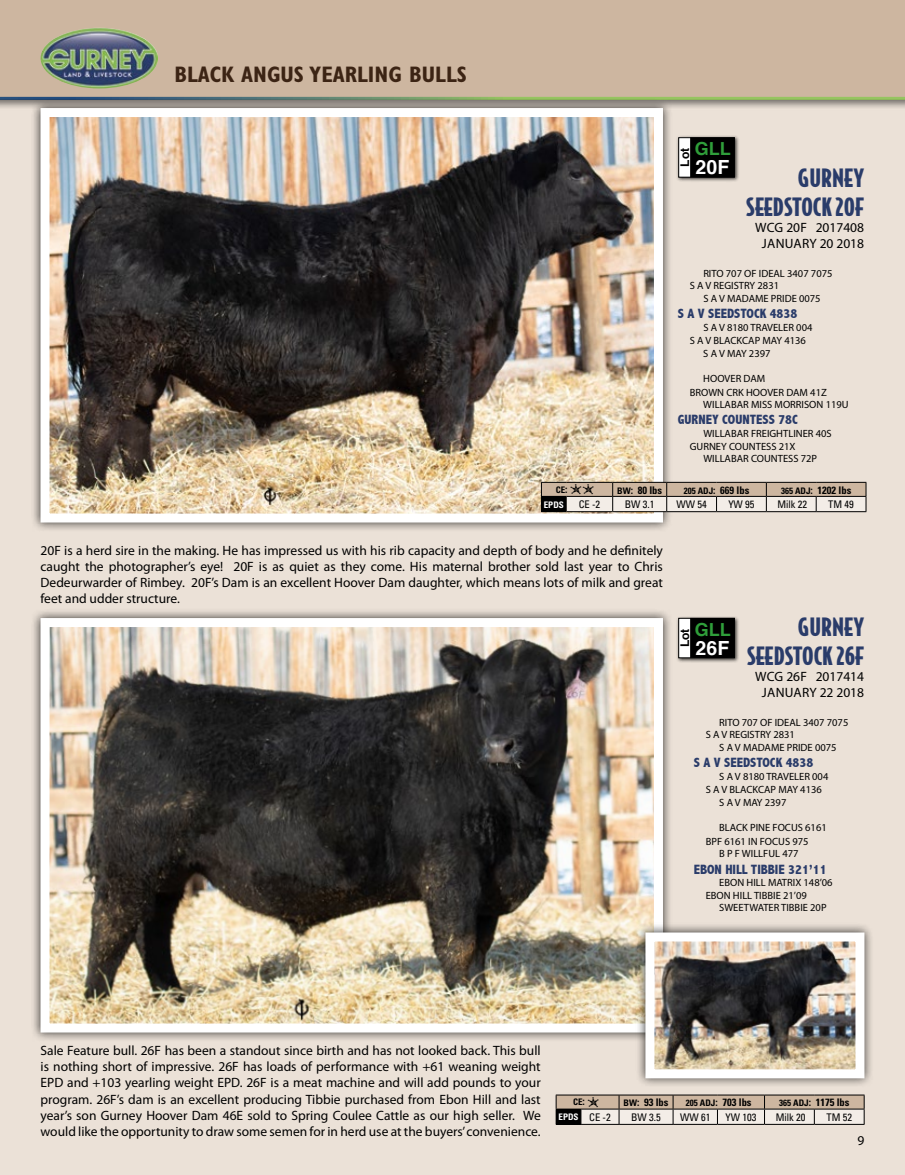
<style>
.page{position:relative;width:905px;height:1175px;background:#fff}
.page>*{position:absolute;margin:0;border:0;box-sizing:border-box;transform-origin:0 0}
.t1{font:900 24px/28.8px "Bodega Sans";color:#2a3c6a;text-align:right}
.t2{font:700 condensed 22.5px "Gill Sans";color:#3c2414}
.t3{font:700 19.5px "Helvetica";color:#fff}
.t4{font:700 18px "Helvetica";color:#2f9e3a}
.t5{font:13.5px/16.2px "Myriad Pro";color:#000;text-align:justify}
.t6{font:800 condensed 13.5px "Abadi";color:#2a3c6a}
.t7{font:700 12px "Helvetica";color:#000}
.t8{font:10.5px/12.6px "Myriad Pro";color:#000}
.t9{font:700 condensed 10.5px "Univers";color:#000}
.t10{font:condensed 10.5px "Univers";color:#000}
.t11{font:700 condensed 9px "Univers";color:#fff}
.t12{font:700 condensed 9px "Univers";color:#000}
.s1{font-size:10.5px}
.s2{font-family:"Giddyup Thangs";font-weight:400;font-stretch:normal;font-size:18px}
.s3{font-size:9px}
.s4{font-weight:400;font-size:10.5px;color:#000}
</style>
<div class="page">
<div style="left:0;top:0;width:904px;height:1174px;background:#ebe1d7"></div>
<div style="left:0;top:0;width:904px;height:111px;background:#000;opacity:.54"></div>
<div style="left:0;top:0;width:904px;height:98px;background:#cdb6a0"></div>
<hr style="left:0;top:97px;width:904px;height:3px;background:#fff">
<img style="left:40px;top:28px;width:118px;height:60px">
<div style="left:31px;top:98px;width:641px;height:434px;background:#000;opacity:.75"></div>
<img style="left:50px;top:118px;width:603px;height:394px">
<div style="left:40px;top:108px;width:623px;height:414px;border:9px solid #fff"></div>
<div style="left:31px;top:608px;width:641px;height:434px;background:#000;opacity:.75"></div>
<img style="left:50px;top:628px;width:603px;height:394px">
<div style="left:40px;top:618px;width:623px;height:414px;border:9px solid #fff"></div>
<div style="left:676px;top:135px;width:64px;height:47px;background:#000;opacity:.75"></div>
<div style="left:678px;top:138px;width:56px;height:39px;background:#fff"></div>
<div style="left:678px;top:137px;width:56px;height:40px;border:1px solid #000"></div>
<div style="left:690px;top:137px;width:44px;height:40px;background:#000"></div>
<svg style="left:541px;top:482px;width:325px;height:30px"></svg>
<div style="left:676px;top:616px;width:64px;height:47px;background:#000;opacity:.75"></div>
<div style="left:678px;top:618px;width:56px;height:40px;background:#fff"></div>
<div style="left:678px;top:618px;width:56px;height:40px;border:1px solid #000"></div>
<div style="left:690px;top:618px;width:44px;height:40px;background:#000"></div>
<svg style="left:555px;top:1094px;width:309px;height:31px"></svg>
<div style="left:635px;top:922px;width:238px;height:166px;background:#000;opacity:.75"></div>
<img style="left:655px;top:942px;width:199px;height:126px">
<div style="left:645px;top:932px;width:219px;height:146px;border:9px solid #fff"></div>
<h2 class="t2" style="left:174px;top:61px;width:294px">BLACK ANGUS YEARLING BULLS</h2>
<p class="t12" style="left:555px;top:484px;width:40px">CE<span class="s1">:</span> <span class="s2">dd</span></p>
<p class="t7" style="left:675px;top:167px;width:20px;rotate:-90deg">Lot</p>
<h3 class="t4" style="left:695px;top:134px;width:38px">GLL</h3>
<h3 class="t3" style="left:695px;top:151px;width:35px">20F</h3>
<h1 class="t1" style="left:746px;top:162px;width:119px">GURNEY<br>SEEDSTOCK 20F</h1>
<p class="t5" style="left:755px;top:219px;width:110px;text-align:center">WCG 20F 2017408<br>JANUARY 20 2018</p>
<p class="t8" style="left:689px;top:267px;width:144px;text-indent:14px">RITO 707 OF IDEAL 3407 7075<br>S A V REGISTRY 2831</p>
<p class="t8" style="left:703px;top:292px;width:119px">S A V MADAME PRIDE 0075</p>
<p class="t6" style="left:677px;top:306px;width:121px">S A V SEEDSTOCK 4838</p>
<p class="t8" style="left:703px;top:321px;width:111px">S A V 8180 TRAVELER 004</p>
<p class="t8" style="left:689px;top:334px;width:118px">S A V BLACKCAP MAY 4136</p>
<p class="t8" style="left:703px;top:347px;width:69px">S A V MAY 2397</p>
<p class="t8" style="left:703px;top:372px;width:63px">HOOVER DAM</p>
<p class="t8" style="left:689px;top:385px;width:138px">BROWN CRK HOOVER DAM 41Z</p>
<p class="t8" style="left:703px;top:398px;width:147px">WILLABAR MISS MORRISON 119U</p>
<p class="t6" style="left:677px;top:412px;width:122px">GURNEY COUNTESS 78C</p>
<p class="t8" style="left:689px;top:427px;width:143px;text-indent:14px">WILLABAR FREIGHTLINER 40S<br>GURNEY COUNTESS 21X</p>
<p class="t8" style="left:703px;top:452px;width:115px">WILLABAR COUNTESS 72P</p>
<p class="t9" style="left:617px;top:483px;width:46px"><span class="s3">BW</span>: 80 lbs</p>
<p class="t9" style="left:683px;top:483px;width:67px"><span class="s3">205 ADJ</span>: 669 lbs</p>
<p class="t9" style="left:781px;top:483px;width:72px"><span class="s3">365 ADJ</span>: 1202 lbs</p>
<p class="t11" style="left:544px;top:499px;width:22px">EPDS</p>
<p class="t10" style="left:578px;top:498px;width:23px">CE -2</p>
<p class="t10" style="left:624px;top:498px;width:31px">BW 3.1</p>
<p class="t10" style="left:676px;top:498px;width:32px">WW 54</p>
<p class="t10" style="left:728px;top:498px;width:28px">YW 95</p>
<p class="t10" style="left:777px;top:498px;width:31px">Milk 22</p>
<p class="t10" style="left:828px;top:498px;width:27px">TM 49</p>
<p class="t5" style="left:40px;top:542px;width:624px">20F is a herd sire in the making. He has impressed us with his rib capacity and depth of body and he definitely caught the photographer’s eye! 20F is as quiet as they come. His maternal brother sold last year to Chris Dedeurwarder of Rimbey. 20F’s Dam is an excellent Hoover Dam daughter, which means lots of milk and great feet and udder structure.</p>
<h1 class="t1" style="left:747px;top:611px;width:119px">GURNEY<br>SEEDSTOCK 26F</h1>
<p class="t5" style="left:755px;top:668px;width:110px;text-align:center">WCG 26F 2017414<br>JANUARY 22 2018</p>
<p class="t8" style="left:705px;top:716px;width:144px;text-indent:14px">RITO 707 OF IDEAL 3407 7075<br>S A V REGISTRY 2831</p>
<p class="t8" style="left:719px;top:741px;width:119px">S A V MADAME PRIDE 0075</p>
<p class="t6" style="left:693px;top:755px;width:121px">S A V SEEDSTOCK 4838</p>
<p class="t8" style="left:719px;top:770px;width:111px">S A V 8180 TRAVELER 004</p>
<p class="t8" style="left:705px;top:783px;width:118px">S A V BLACKCAP MAY 4136</p>
<p class="t8" style="left:719px;top:796px;width:69px">S A V MAY 2397</p>
<p class="t8" style="left:719px;top:821px;width:109px">BLACK PINE FOCUS 6161</p>
<p class="t8" style="left:705px;top:834px;width:104px">BPF 6161 IN FOCUS 975</p>
<p class="t8" style="left:719px;top:847px;width:81px">B P F WILLFUL 477</p>
<p class="t6" style="left:693px;top:861px;width:134px">EBON HILL TIBBIE 321’11</p>
<p class="t8" style="left:705px;top:876px;width:128px;text-indent:14px">EBON HILL MATRIX 148’06<br>EBON HILL TIBBIE 21’09</p>
<p class="t8" style="left:719px;top:901px;width:109px">SWEETWATER TIBBIE 20P</p>
<p class="t7" style="left:675px;top:647px;width:20px;rotate:-90deg">Lot</p>
<h3 class="t4" style="left:695px;top:615px;width:38px">GLL</h3>
<h3 class="t3" style="left:695px;top:632px;width:35px">26F</h3>
<p class="t5" style="left:40px;top:1042px;width:502px">Sale Feature bull. 26F has been a standout since birth and has not looked back. This bull is nothing short of impressive. 26F has loads of performance with +61 weaning weight EPD and +103 yearling weight EPD. 26F is a meat machine and will add pounds to your program. 26F’s dam is an excellent producing Tibbie purchased from Ebon Hill and last year’s son Gurney Hoover Dam 46E sold to Spring Coulee Cattle as our high seller. We would like the opportunity to draw some semen for in herd use at the buyers’ convenience.</p>
<p class="t12" style="left:573px;top:1096px;width:28px">CE<span class="s1">:</span> <span class="s2">d</span></p>
<p class="t9" style="left:623px;top:1096px;width:46px"><span class="s3">BW</span>: 93 lbs</p>
<p class="t9" style="left:686px;top:1096px;width:67px"><span class="s3">205 ADJ</span>: 703 lbs</p>
<p class="t9" style="left:779px;top:1096px;width:72px"><span class="s3">365 ADJ</span>: 1175 lbs</p>
<p class="t11" style="left:558px;top:1111px;width:54px">EPDS <span class="s4">CE -2</span></p>
<p class="t10" style="left:631px;top:1110px;width:31px">BW 3.5</p>
<p class="t10" style="left:680px;top:1110px;width:32px">WW 61</p>
<p class="t10" style="left:725px;top:1110px;width:32px">YW 103</p>
<p class="t10" style="left:775px;top:1110px;width:31px">Milk 20</p>
<p class="t10" style="left:826px;top:1110px;width:27px">TM 52</p>
<p class="t5" style="left:857px;top:1131px;width:8px">9</p>
</div>
